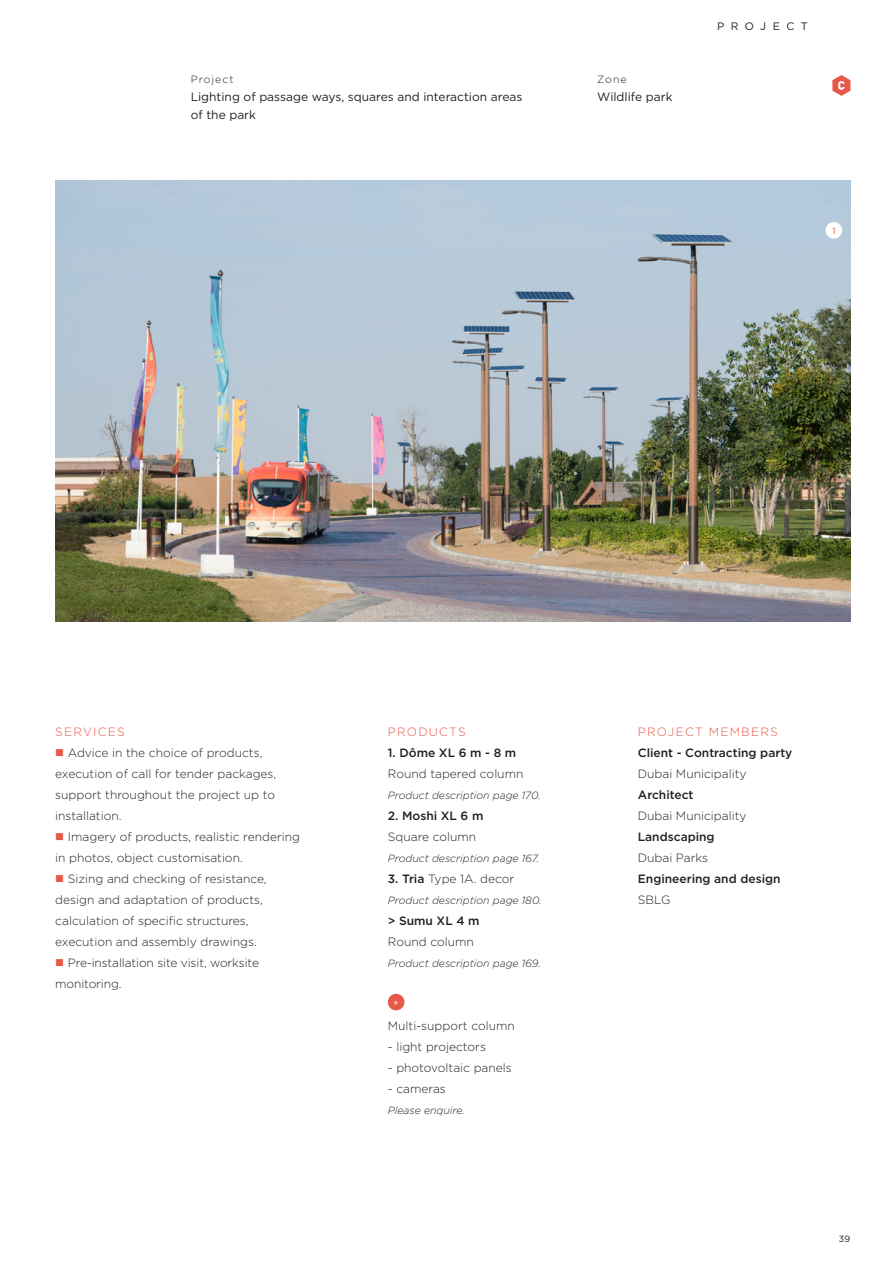
<style>
.page{position:relative;width:893px;height:1263px;background:#fff}
.page>*{position:absolute;margin:0;border:0;box-sizing:border-box;transform-origin:0 0}
.t1{font:300 12px/21px "Gotham";color:#231f20}
.t2{font:500 12px "Gotham";color:#231f20}
.t3{font:12px "Gotham";color:#231f20}
.t4{font:300 12px "Gotham";letter-spacing:.1em;color:#e65847}
.t5{font:10.8px "Gotham";letter-spacing:.6em;color:#231f20}
.t6{font:italic 300 10.5px "Gotham";color:#231f20}
.t7{font:300 10.5px "Gotham";letter-spacing:.1em;color:#231f20}
.t8{font:9px "Gotham";color:#231f20}
.t9{font:9px "Gotham";color:#e65847}
.t10{font:9px "Gotham";color:#fff}
.s1{color:#e65847}
.s2{font-weight:500}
</style>
<div class="page">
<img style="left:55px;top:180px;width:795px;height:441px">
<div style="left:825px;top:222px;width:17px;height:17px;background:#fff;border-radius:50%"></div>
<div style="left:388px;top:994px;width:16px;height:16px;background:#e65847;border-radius:50%"></div>
<svg style="left:832px;top:75px;width:18px;height:21px"></svg>
<p class="t7" style="left:191px;top:73px;width:44px">Project</p>
<p class="t3" style="left:191px;top:89px;width:333px">Lighting of passage ways, squares and interaction areas</p>
<p class="t3" style="left:191px;top:107px;width:67px">of the park</p>
<p class="t7" style="left:597px;top:73px;width:31px">Zone</p>
<p class="t3" style="left:597px;top:89px;width:77px">Wildlife park</p>
<p class="t5" style="left:717px;top:19px;width:92px">PROJECT</p>
<p class="t9" style="left:832px;top:225px;width:5px">1</p>
<p class="t4" style="left:55px;top:724px;width:71px">SERVICES</p>
<p class="t1" style="left:55px;top:742px;width:223px"><span class="s1">■</span> Advice in the choice of products, execution of call for tender packages, support throughout the project up to installation.</p>
<p class="t1" style="left:55px;top:826px;width:246px"><span class="s1">■</span> Imagery of products, realistic rendering in photos, object customisation.</p>
<p class="t1" style="left:55px;top:868px;width:213px"><span class="s1">■</span> Sizing and checking of resistance, design and adaptation of products, calculation of specific structures, execution and assembly drawings.</p>
<p class="t1" style="left:55px;top:952px;width:205px"><span class="s1">■</span> Pre-installation site visit, worksite monitoring.</p>
<p class="t4" style="left:388px;top:724px;width:79px">PRODUCTS</p>
<p class="t2" style="left:388px;top:745px;width:130px">1. Dôme XL 6 m - 8 m</p>
<p class="t1" style="left:388px;top:763px;width:137px">Round tapered column</p>
<p class="t6" style="left:388px;top:788px;width:154px">Product description page 170.</p>
<p class="t2" style="left:388px;top:808px;width:97px">2. Moshi XL 6 m</p>
<p class="t1" style="left:388px;top:826px;width:90px">Square column</p>
<p class="t6" style="left:388px;top:851px;width:153px">Product description page 167.</p>
<p class="t1" style="left:388px;top:868px;width:128px"><span class="s2">3. Tria</span> Type 1A. decor</p>
<p class="t6" style="left:388px;top:893px;width:155px">Product description page 180.</p>
<p class="t2" style="left:388px;top:913px;width:93px">&gt; Sumu XL 4 m</p>
<p class="t1" style="left:388px;top:931px;width:87px">Round column</p>
<p class="t6" style="left:388px;top:956px;width:155px">Product description page 169.</p>
<p class="t10" style="left:393px;top:997px;width:7px">+</p>
<p class="t1" style="left:388px;top:1015px;width:128px">Multi-support column</p>
<p class="t1" style="left:388px;top:1036px;width:100px">- light projectors</p>
<p class="t1" style="left:388px;top:1057px;width:125px">- photovoltaic panels</p>
<p class="t1" style="left:388px;top:1078px;width:60px">- cameras</p>
<p class="t6" style="left:388px;top:1103px;width:79px">Please enquire.</p>
<p class="t4" style="left:638px;top:724px;width:142px">PROJECT MEMBERS</p>
<p class="t2" style="left:638px;top:745px;width:156px">Client - Contracting party</p>
<p class="t1" style="left:638px;top:763px;width:110px">Dubai Municipality</p>
<p class="t2" style="left:638px;top:787px;width:57px">Architect</p>
<p class="t1" style="left:638px;top:805px;width:110px">Dubai Municipality</p>
<p class="t2" style="left:638px;top:829px;width:78px">Landscaping</p>
<p class="t1" style="left:638px;top:847px;width:72px">Dubai Parks</p>
<p class="t2" style="left:638px;top:871px;width:144px">Engineering and design</p>
<p class="t1" style="left:638px;top:889px;width:34px">SBLG</p>
<p class="t8" style="left:839px;top:1233px;width:13px">39</p>
</div>
